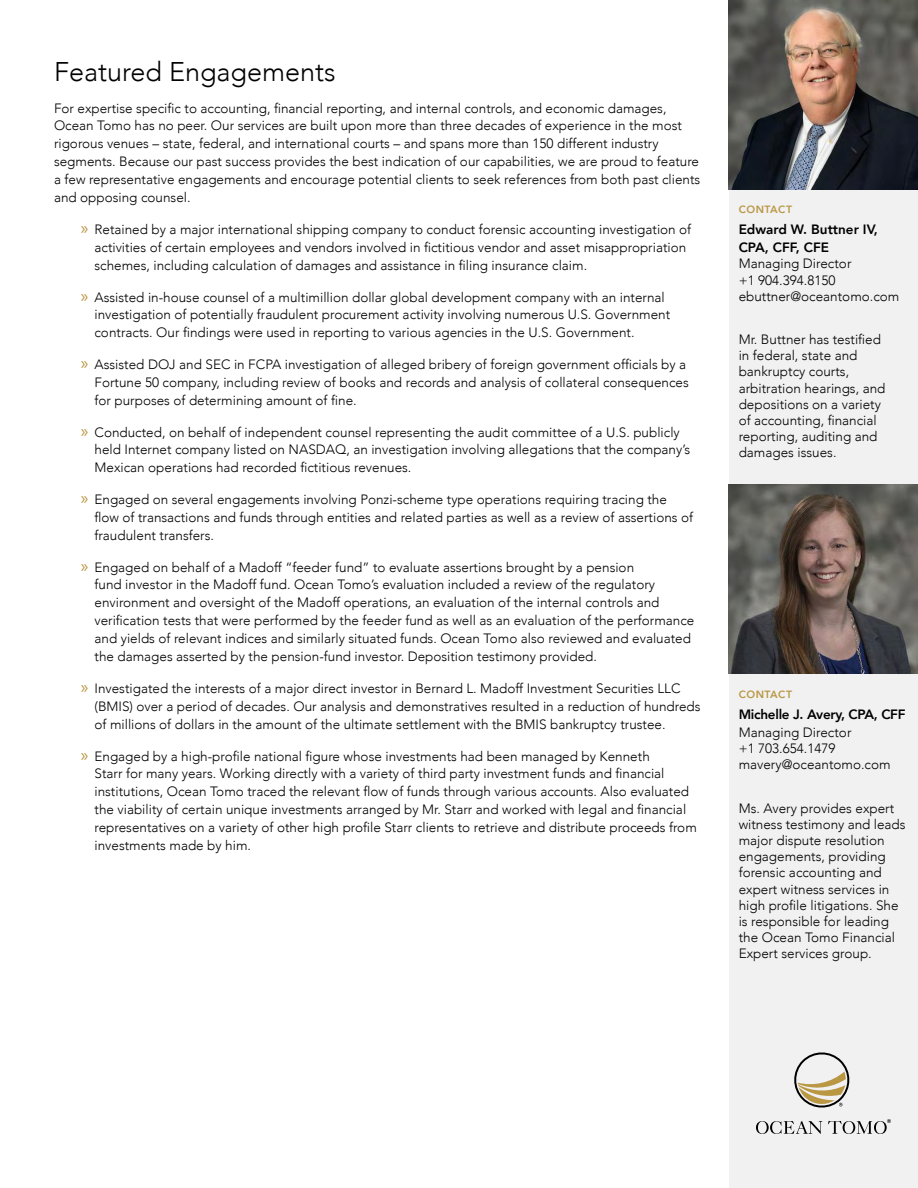
<style>
.page{position:relative;width:918px;height:1188px;background:#fff}
.page>*{position:absolute;margin:0;border:0;box-sizing:border-box;transform-origin:0 0}
.t1{font:300 27px "Avenir";color:#000}
.t2{font:300 13.5px/18px "Avenir";color:#000}
.t3{font:800 13.5px/17.7px "Avenir";color:#000}
.t4{font:800 13.5px "Avenir";letter-spacing:-.02em;color:#000}
.t5{font:800 10.5px "Avenir";letter-spacing:.05em;color:#b99743}
.s1{font-family:"Myriad Pro";font-weight:400;font-size:18px;color:#b99743}
</style>
<div class="page">
<div style="left:729px;top:0;width:189px;height:1188px;background:#f1f1f2"></div>
<img style="left:729px;top:0;width:189px;height:189px">
<img style="left:729px;top:485px;width:189px;height:189px">
<svg style="left:756px;top:1121px;width:66px;height:13px"></svg>
<svg style="left:828px;top:1119px;width:63px;height:15px"></svg>
<svg style="left:794px;top:1052px;width:56px;height:56px"></svg>
<h1 class="t1" style="left:54px;top:56px;width:283px">Featured Engagements</h1>
<p class="t2" style="left:54px;top:99px;width:648px">For expertise specific to accounting, financial reporting, and internal controls, and economic damages, Ocean Tomo has no peer. Our services are built upon more than three decades of experience in the most rigorous venues – state, federal, and international courts – and spans more than 150 different industry segments. Because our past success provides the best indication of our capabilities, we are proud to feature a few representative engagements and encourage potential clients to seek references from both past clients and opposing counsel.</p>
<p class="t2" style="left:94px;top:220px;width:598px;text-indent:-14px"><span class="s1">»</span> Retained by a major international shipping company to conduct forensic accounting investigation of activities of certain employees and vendors involved in fictitious vendor and asset misappropriation schemes, including calculation of damages and assistance in filing insurance claim.</p>
<p class="t2" style="left:94px;top:288px;width:577px;text-indent:-14px"><span class="s1">»</span> Assisted in-house counsel of a multimillion dollar global development company with an internal investigation of potentially fraudulent procurement activity involving numerous U.S. Government contracts. Our findings were used in reporting to various agencies in the U.S. Government.</p>
<p class="t2" style="left:94px;top:355px;width:596px;text-indent:-14px"><span class="s1">»</span> Assisted DOJ and SEC in FCPA investigation of alleged bribery of foreign government officials by a<br>Fortune 50 company, including review of books and records and analysis of collateral consequences for purposes of determining amount of fine.</p>
<p class="t2" style="left:94px;top:423px;width:597px;text-indent:-14px"><span class="s1">»</span> Conducted, on behalf of independent counsel representing the audit committee of a U.S. publicly held Internet company listed on NASDAQ, an investigation involving allegations that the company’s<br>Mexican operations had recorded fictitious revenues.</p>
<p class="t2" style="left:94px;top:490px;width:600px;text-indent:-14px"><span class="s1">»</span> Engaged on several engagements involving Ponzi-scheme type operations requiring tracing the flow of transactions and funds through entities and related parties as well as a review of assertions of fraudulent transfers.</p>
<p class="t2" style="left:94px;top:558px;width:601px;text-indent:-14px"><span class="s1">»</span> Engaged on behalf of a Madoff “feeder fund” to evaluate assertions brought by a pension<br>fund investor in the Madoff fund. Ocean Tomo’s evaluation included a review of the regulatory environment and oversight of the Madoff operations, an evaluation of the internal controls and verification tests that were performed by the feeder fund as well as an evaluation of the performance and yields of relevant indices and similarly situated funds. Ocean Tomo also reviewed and evaluated the damages asserted by the pension-fund investor. Deposition testimony provided.</p>
<p class="t2" style="left:94px;top:679px;width:608px;text-indent:-14px"><span class="s1">»</span> Investigated the interests of a major direct investor in Bernard L. Madoff Investment Securities LLC (BMIS) over a period of decades. Our analysis and demonstratives resulted in a reduction of hundreds of millions of dollars in the amount of the ultimate settlement with the BMIS bankruptcy trustee.</p>
<p class="t2" style="left:94px;top:747px;width:604px;text-indent:-14px"><span class="s1">»</span> Engaged by a high-profile national figure whose investments had been managed by Kenneth<br>Starr for many years. Working directly with a variety of third party investment funds and financial institutions, Ocean Tomo traced the relevant flow of funds through various accounts. Also evaluated the viability of certain unique investments arranged by Mr. Starr and worked with legal and financial representatives on a variety of other high profile Starr clients to retrieve and distribute proceeds from investments made by him.</p>
<p class="t5" style="left:739px;top:201px;width:55px">CONTACT</p>
<p class="t3" style="left:739px;top:221px;width:141px">Edward W. Buttner IV,<br>CPA, CFF, CFE</p>
<p class="t2" style="left:739px;top:256px;width:162px;line-height:16.2px">Managing Director<br>+1 904.394.8150 ebuttner@oceantomo.com</p>
<p class="t2" style="left:739px;top:331px;width:148px;line-height:16.2px">Mr. Buttner has testified in federal, state and bankruptcy courts, arbitration hearings, and depositions on a variety of accounting, financial reporting, auditing and damages issues.</p>
<p class="t5" style="left:739px;top:686px;width:55px">CONTACT</p>
<p class="t4" style="left:739px;top:704px;width:168px">Michelle J. Avery, CPA, CFF</p>
<p class="t2" style="left:739px;top:724px;width:153px;line-height:16.2px">Managing Director<br>+1 703.654.1479 mavery@oceantomo.com</p>
<p class="t2" style="left:739px;top:800px;width:168px;line-height:16.2px">Ms. Avery provides expert witness testimony and leads major dispute resolution engagements, providing forensic accounting and expert witness services in high profile litigations. She is responsible for leading the Ocean Tomo Financial<br>Expert services group.</p>
</div>
